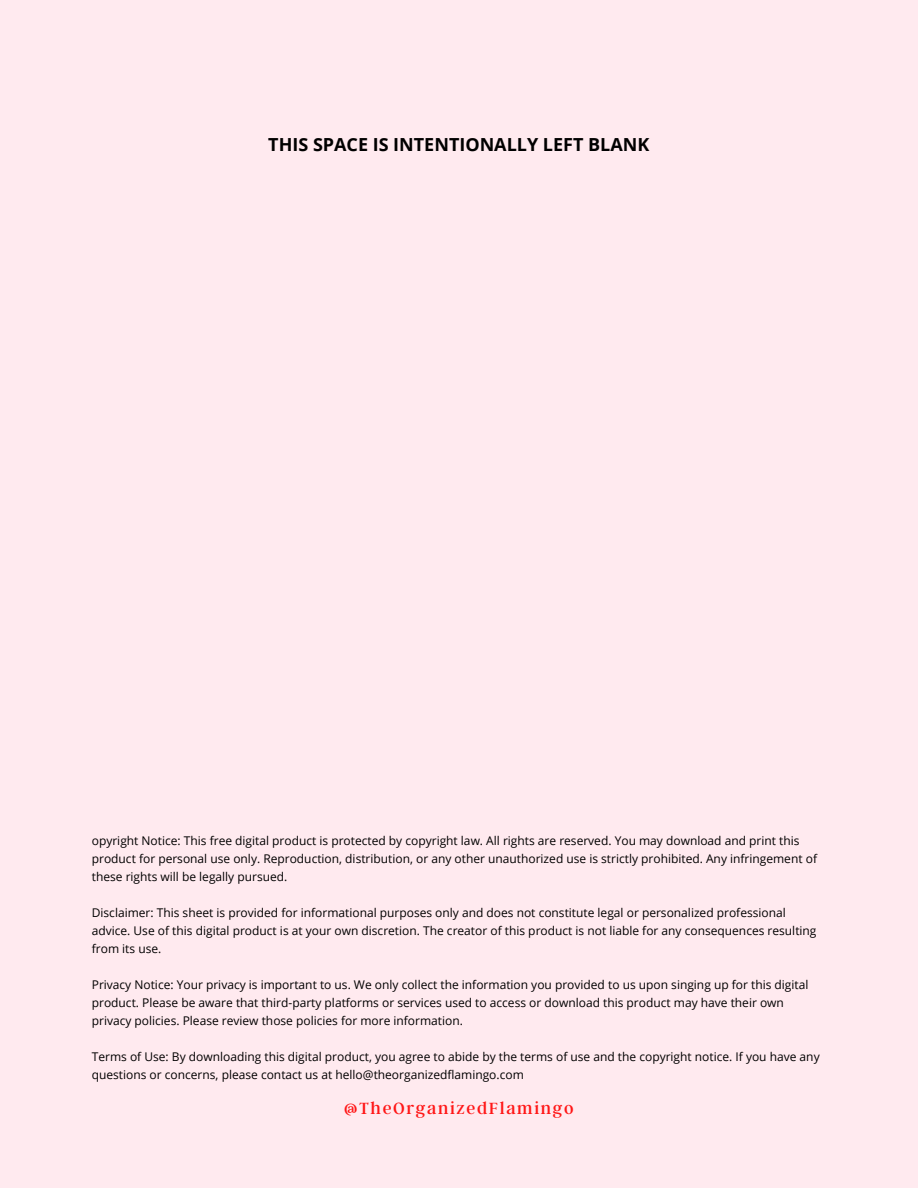
<style>
.page{position:relative;width:918px;height:1188px;background:#ffeaef}
.page>*{position:absolute;margin:0;border:0;box-sizing:border-box;transform-origin:0 0}
.t1{font:700 18px "Open Sans";color:#000}
.t2{font:18px "Argent CF";letter-spacing:.09em;color:#ff1616}
.t3{font:12px/18px "Open Sans";color:#000}
</style>
<div class="page">
<h2 class="t1" style="left:268px;top:132px;width:383px">THIS SPACE IS INTENTIONALLY LEFT BLANK</h2>
<p class="t3" style="left:92px;top:832px;width:727px">opyright Notice: This free digital product is protected by copyright law. All rights are reserved. You may download and print this product for personal use only. Reproduction, distribution, or any other unauthorized use is strictly prohibited. Any infringement of these rights will be legally pursued.</p>
<p class="t3" style="left:92px;top:904px;width:726px">Disclaimer: This sheet is provided for informational purposes only and does not constitute legal or personalized professional advice. Use of this digital product is at your own discretion. The creator of this product is not liable for any consequences resulting from its use.</p>
<p class="t3" style="left:92px;top:976px;width:718px">Privacy Notice: Your privacy is important to us. We only collect the information you provided to us upon singing up for this digital product. Please be aware that third-party platforms or services used to access or download this product may have their own privacy policies. Please review those policies for more information.</p>
<p class="t3" style="left:92px;top:1048px;width:729px">Terms of Use: By downloading this digital product, you agree to abide by the terms of use and the copyright notice. If you have any questions or concerns, please contact us at hello@theorganizedflamingo.com</p>
<p class="t2" style="left:344px;top:1096px;width:231px">@TheOrganizedFlamingo</p>
</div>
